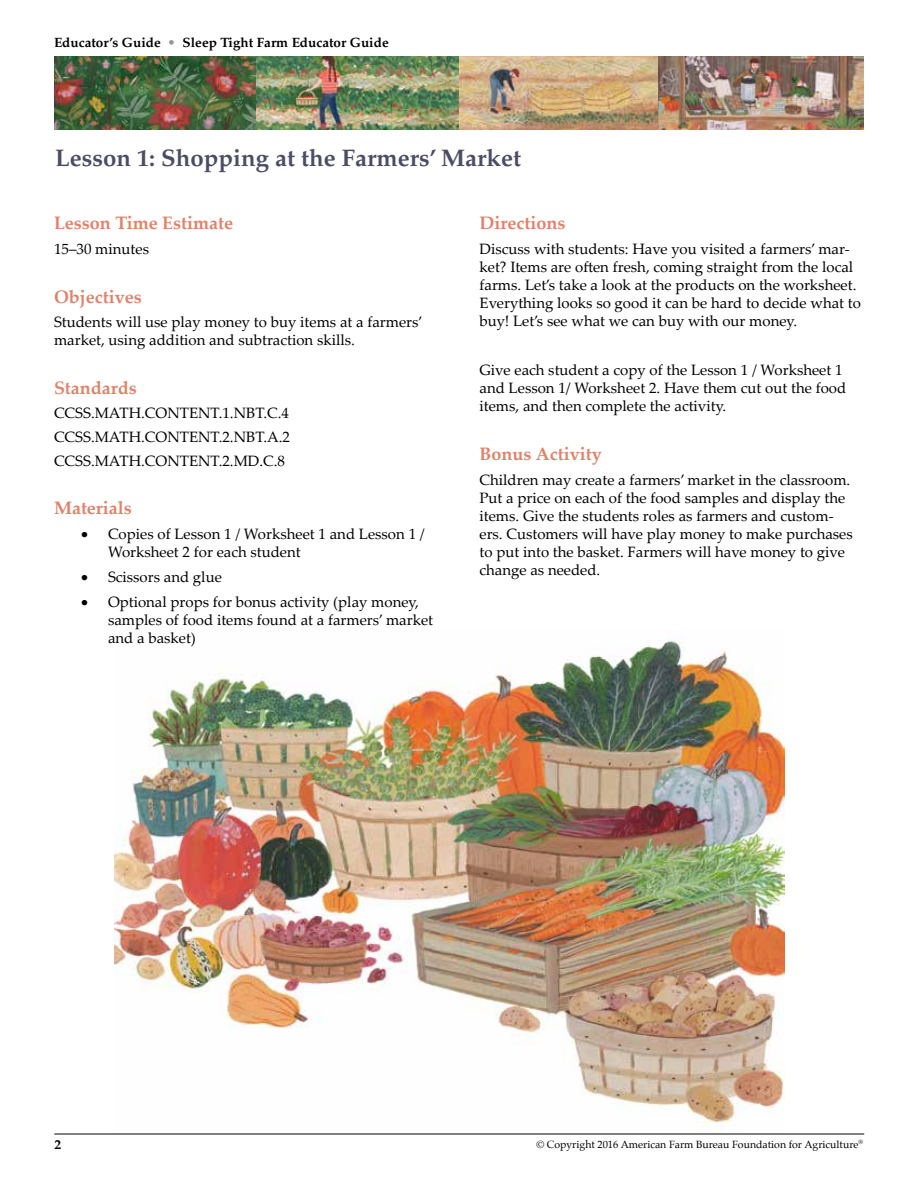
<style>
.page{position:relative;width:918px;height:1188px;background:#fff}
.page>*{position:absolute;margin:0;border:0;box-sizing:border-box;transform-origin:0 0}
.t1{font:700 24px "Palatino";color:#4d4c67}
.t2{font:700 18px "Palatino Linotype";color:#e38169}
.t3{font:15px/18px "Palatino Linotype";color:#000}
.t4{font:700 13.5px "Palatino";color:#000}
.t5{font:10.5px "Palatino";color:#000}
.s1{color:#939598}
</style>
<div class="page">
<hr style="left:54px;top:1134px;width:810px;height:1px;background:#000">
<img style="left:54px;top:56px;width:604px;height:74px">
<img style="left:658px;top:56px;width:206px;height:74px">
<img style="left:114px;top:638px;width:671px;height:492px">
<p class="t4" style="left:54px;top:35px;width:336px">Educator’s Guide <span class="s1">•</span> Sleep Tight Farm Educator Guide</p>
<h1 class="t1" style="left:55px;top:144px;width:467px">Lesson 1: Shopping at the Farmers’ Market</h1>
<p class="t2" style="left:54px;top:210px;width:181px">Lesson Time Estimate</p>
<p class="t3" style="left:54px;top:239px;width:97px">15–30 minutes</p>
<p class="t2" style="left:54px;top:284px;width:89px">Objectives</p>
<p class="t3" style="left:54px;top:313px;width:370px">Students will use play money to buy items at a farmers’ market, using addition and subtraction skills.</p>
<p class="t2" style="left:54px;top:375px;width:84px">Standards</p>
<p class="t3" style="left:54px;top:400px;width:238px;line-height:24px;text-align:justify">CCSS.MATH.CONTENT.1.NBT.C.4<br>CCSS.MATH.CONTENT.2.NBT.A.2<br>CCSS.MATH.CONTENT.2.MD.C.8</p>
<p class="t2" style="left:54px;top:496px;width:79px">Materials</p>
<p class="t3" style="left:108px;top:525px;width:318px;text-indent:-27px">• Copies of Lesson 1 / Worksheet 1 and Lesson 1 /<br>Worksheet 2 for each student</p>
<p class="t3" style="left:81px;top:567px;width:142px">• Scissors and glue</p>
<p class="t3" style="left:108px;top:592px;width:327px;text-indent:-27px">• Optional props for bonus activity (play money, samples of food items found at a farmers’ market and a basket)</p>
<p class="t2" style="left:480px;top:210px;width:87px">Directions</p>
<p class="t3" style="left:480px;top:239px;width:383px">Discuss with students: Have you visited a farmers’ mar&shy;ket? Items are often fresh, coming straight from the local farms. Let’s take a look at the products on the worksheet.<br>Everything looks so good it can be hard to decide what to buy! Let’s see what we can buy with our money.</p>
<p class="t3" style="left:480px;top:361px;width:368px">Give each student a copy of the Lesson 1 / Worksheet 1 and Lesson 1/ Worksheet 2. Have them cut out the food items, and then complete the activity.</p>
<p class="t2" style="left:480px;top:441px;width:124px">Bonus Activity</p>
<p class="t3" style="left:480px;top:470px;width:375px">Children may create a farmers’ market in the classroom.<br>Put a price on each of the food samples and display the items. Give the students roles as farmers and custom&shy;ers. Customers will have play money to make purchases to put into the basket. Farmers will have money to give change as needed.</p>
<p class="t4" style="left:54px;top:1136px;width:8px">2</p>
<p class="t5" style="left:537px;top:1136px;width:328px">© Copyright 2016 American Farm Bureau Foundation for Agriculture<sup>®</sup></p>
</div>
